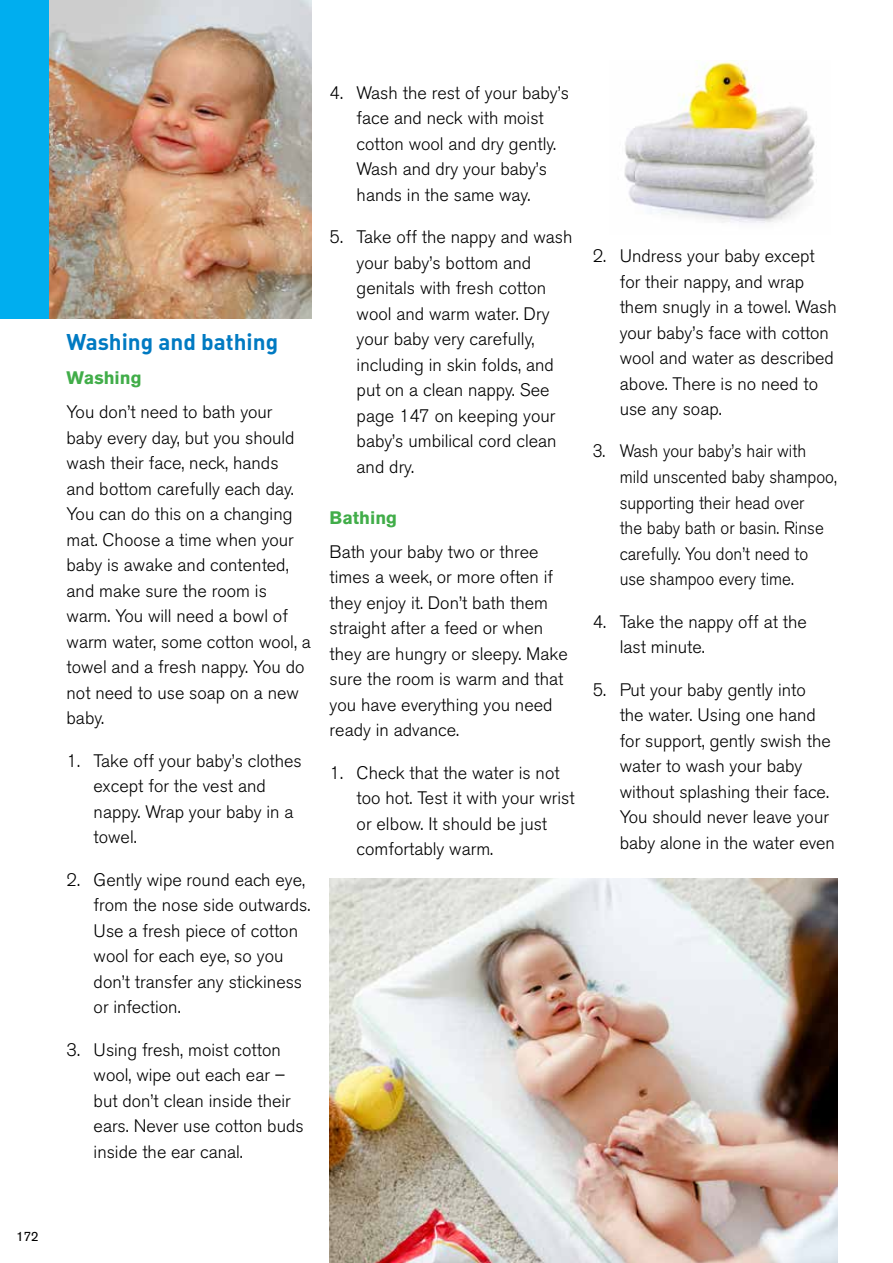
<style>
.page{position:relative;width:893px;height:1263px;background:#fff}
.page>*{position:absolute;margin:0;border:0;box-sizing:border-box;transform-origin:0 0}
.t1{font:22.5px "DIN Bold Alternate";color:#007ac2}
.t2{font:300 18px/25.5px "Akzidenz Grotesk BE";color:#000}
.t3{font:300 18px/25.5px "Akzidenz Grotesk BE";color:#000;scale:.94 1}
.t4{font:700 18px "Akzidenz Grotesk BE";color:#41ad49}
.t5{font:13.5px "Akzidenz Grotesk BE";color:#000}
</style>
<div class="page">
<img style="left:48px;top:0;width:264px;height:319px">
<div style="left:0;top:0;width:48px;height:319px;background:#00aeef"></div>
<img style="left:624px;top:62px;width:191px;height:161px">
<img style="left:330px;top:878px;width:508px;height:385px">
<p class="t1" style="left:67px;top:327px;width:213px">Washing and bathing</p>
<p class="t4" style="left:67px;top:367px;width:77px">Washing</p>
<p class="t2" style="left:67px;top:399px;width:246px">You don’t need to bath your baby every day, but you should wash their face, neck, hands<br>and bottom carefully each day.<br>You can do this on a changing mat. Choose a time when your baby is awake and contented, and make sure the room is warm. You will need a bowl of warm water, some cotton wool, a towel and a fresh nappy. You do not need to use soap on a new baby.</p>
<p class="t2" style="left:94px;top:748px;width:210px;text-indent:-27px">1. Take off your baby’s clothes except for the vest and nappy. Wrap your baby in a towel.</p>
<p class="t2" style="left:94px;top:867px;width:218px;text-indent:-27px">2. Gently wipe round each eye, from the nose side outwards.<br>Use a fresh piece of cotton wool for each eye, so you don’t transfer any stickiness or infection.</p>
<p class="t2" style="left:94px;top:1037px;width:212px;text-indent:-27px">3. Using fresh, moist cotton wool, wipe out each ear – but don’t clean inside their ears. Never use cotton buds inside the ear canal.</p>
<p class="t2" style="left:357px;top:80px;width:214px;text-indent:-27px">4. Wash the rest of your baby’s face and neck with moist cotton wool and dry gently.<br>Wash and dry your baby’s hands in the same way.</p>
<p class="t2" style="left:357px;top:225px;width:217px;text-indent:-27px">5. Take off the nappy and wash your baby’s bottom and genitals with fresh cotton wool and warm water. Dry your baby very carefully, including in skin folds, and put on a clean nappy. See page 147 on keeping your baby’s umbilical cord clean and dry.</p>
<p class="t4" style="left:330px;top:507px;width:69px">Bathing</p>
<p class="t2" style="left:330px;top:539px;width:240px">Bath your baby two or three times a week, or more often if they enjoy it. Don’t bath them straight after a feed or when they are hungry or sleepy. Make sure the room is warm and that you have everything you need ready in advance.</p>
<p class="t2" style="left:357px;top:760px;width:219px;text-indent:-27px">1. Check that the water is not too hot. Test it with your wrist or elbow. It should be just comfortably warm.</p>
<p class="t2" style="left:620px;top:244px;width:219px;text-indent:-27px">2. Undress your baby except for their nappy, and wrap them snugly in a towel. Wash your baby’s face with cotton wool and water as described above. There is no need to use any soap.</p>
<p class="t3" style="left:620px;top:439px;width:233px;text-indent:-27px">3. Wash your baby’s hair with mild unscented baby shampoo, supporting their head over<br>the baby bath or basin. Rinse carefully. You don’t need to use shampoo every time.</p>
<p class="t2" style="left:620px;top:609px;width:189px;text-indent:-27px">4. Take the nappy off at the last minute.</p>
<p class="t2" style="left:620px;top:677px;width:217px;text-indent:-27px">5. Put your baby gently into<br>the water. Using one hand for support, gently swish the water to wash your baby without splashing their face.<br>You should never leave your baby alone in the water even</p>
<p class="t5" style="left:16px;top:1229px;width:24px">172</p>
</div>
